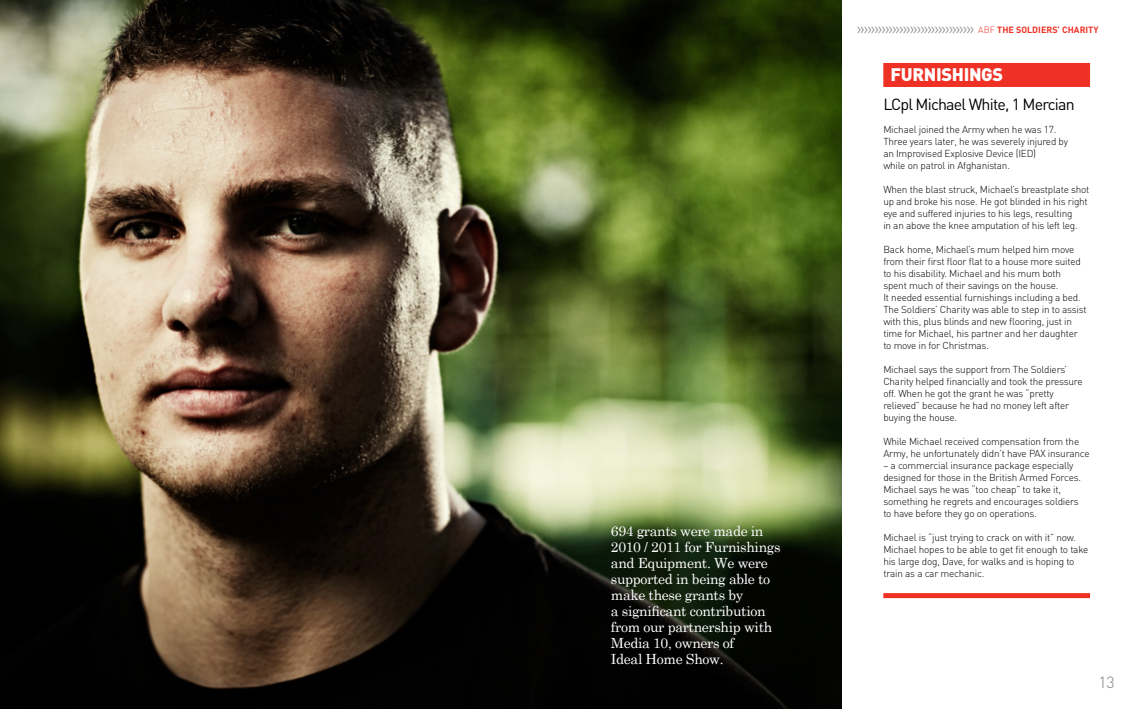
<style>
.page{position:relative;width:1134px;height:709px;background:#fff}
.page>*{position:absolute;margin:0;border:0;box-sizing:border-box;transform-origin:0 0}
.t1{font:900 18px "DIN";letter-spacing:-.02em;color:#fff}
.t2{font:300 16px "Gotham";color:#808285}
.t3{font:16px "DIN";letter-spacing:-.05em;color:#000}
.t4{font:300 16px "DIN";color:#808285}
.t5{font:14px/16px "Century Schoolbook";letter-spacing:-.025em;color:#fff}
.t6{font:300 10px/12px "DIN";letter-spacing:-.02em;color:#000}
.t7{font:700 9px "DIN";color:#ee3124}
.s1{font-family:"DIN";font-size:9px;color:#ee3124}
.s2{font-family:"DIN";font-weight:700;font-size:9px;color:#ee3124}
</style>
<div class="page">
<img style="left:0;top:0;width:842px;height:709px">
<div style="left:883px;top:63px;width:207px;height:24px;background:#ee3124"></div>
<div style="left:883px;top:593px;width:207px;height:5px;background:#ee3124"></div>
<h3 class="t5" style="left:611px;top:522px;width:171px">694 grants were made in<br>2010 / 2011 for Furnishings and Equipment. We were supported in being able to make these grants by<br>a significant contribution from our partnership with<br>Media 10, owners of<br>Ideal Home Show.</h3>
<h2 class="t2" style="left:856px;top:19px;width:171px">››››››››››››››››››››››››››››››››› <span class="s1">ABF</span> <span class="s2">THE SOLDIER</span></h2>
<p class="t7" style="left:1052px;top:24px;width:48px">S’ CHARITY</p>
<h1 class="t1" style="left:891px;top:63px;width:114px">FURNISHINGS</h1>
<h2 class="t3" style="left:883px;top:94px;width:193px">LCpl Michael White, 1 Mercian</h2>
<p class="t6" style="left:883px;top:123px;width:186px">Michael joined the Army when he was 17.<br>Three years later, he was severely injured by an Improvised Explosive Device (IED)<br>while on patrol in Afghanistan.</p>
<p class="t6" style="left:883px;top:183px;width:208px">When the blast struck, Michael’s breastplate shot up and broke his nose. He got blinded in his right eye and suffered injuries to his legs, resulting<br>in an above the knee amputation of his left leg.</p>
<p class="t6" style="left:883px;top:243px;width:205px">Back home, Michael’s mum helped him move from their first floor flat to a house more suited to his disability. Michael and his mum both spent much of their savings on the house.<br>It needed essential furnishings including a bed.<br>The Soldiers’ Charity was able to step in to assist with this, plus blinds and new flooring, just in time for Michael, his partner and her daughter to move in for Christmas.</p>
<p class="t6" style="left:883px;top:363px;width:201px">Michael says the support from The Soldiers’ Charity helped financially and took the pressure off. When he got the grant he was “pretty relieved” because he had no money left after buying the house.</p>
<p class="t6" style="left:883px;top:435px;width:208px">While Michael received compensation from the<br>Army, he unfortunately didn’t have PAX insurance</p>
<p class="t6" style="left:883px;top:459px;width:199px">– a commercial insurance package especially designed for those in the British Armed Forces.<br>Michael says he was “too cheap” to take it, something he regrets and encourages soldiers to have before they go on operations.</p>
<p class="t6" style="left:883px;top:531px;width:207px">Michael is “just trying to crack on with it” now.<br>Michael hopes to be able to get fit enough to take his large dog, Dave, for walks and is hoping to train as a car mechanic.</p>
<h2 class="t4" style="left:1098px;top:672px;width:17px">13</h2>
</div>
